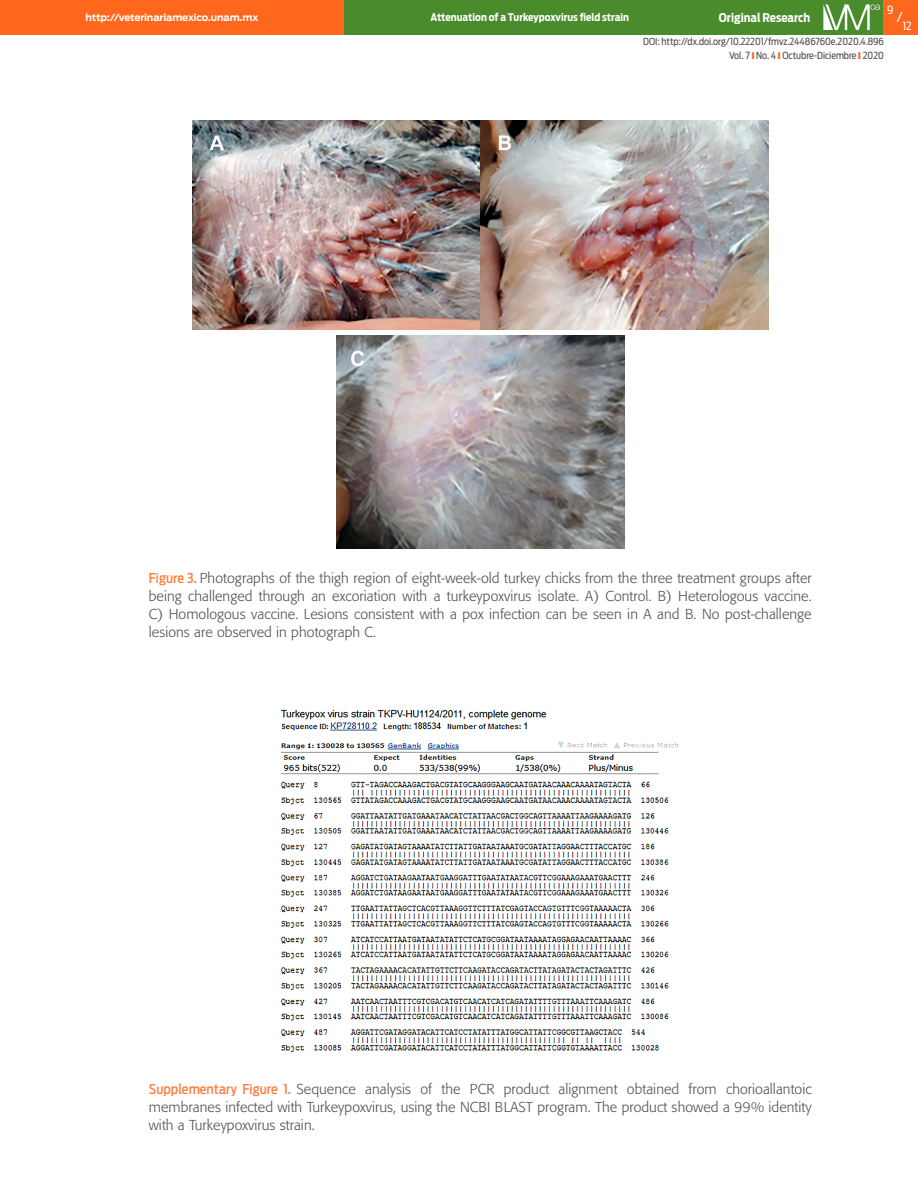
<style>
.page{position:relative;width:918px;height:1188px;background:#fff}
.page>*{position:absolute;margin:0;border:0;box-sizing:border-box;transform-origin:0 0}
.t1{font:300 14.25px/18px "Formata";letter-spacing:.005em;color:#504f51;text-align:justify}
.t2{font:13.5px "Antenna Cond";color:#fff}
.t3{font:700 12px "Antenna Cond";color:#fff}
.t4{font:11.25px "Antenna Cond";color:#fff}
.t5{font:700 10.5px "Antenna Cond";color:#fff}
.t6{font:9.75px/13.8px "Antenna Cond";color:#504f51;text-align:right}
.t7{font:700 9.75px "Antenna";letter-spacing:-.01em;color:#fff}
.s1{font-family:"Antenna Cond";font-weight:500;font-size:13.5px;color:#ff7e3e}
</style>
<div class="page">
<div style="left:344px;top:0;width:543px;height:34px;background:#4a8b2c"></div>
<svg style="left:823px;top:4px;width:57px;height:26px"></svg>
<div style="left:884px;top:0;width:34px;height:34px;background:#ff671d"></div>
<div style="left:0;top:0;width:344px;height:34px;background:#ff671d"></div>
<img style="left:192px;top:120px;width:576px;height:210px">
<img style="left:337px;top:336px;width:287px;height:212px">
<img style="left:280px;top:709px;width:399px;height:343px">
<p class="t7" style="left:85px;top:12px;width:174px">http://veterinariamexico.unam.mx</p>
<p class="t4" style="left:887px;top:3px;width:8px">9</p>
<p class="t2" style="left:897px;top:9px;width:7px">/</p>
<p class="t5" style="left:430px;top:11px;width:200px">Attenuation of a Turkeypoxvirus field strain</p>
<p class="t3" style="left:719px;top:10px;width:93px">Original Research</p>
<p class="t6" style="left:643px;top:35px;width:242px">DOI: http://dx.doi.org/10.22201/fmvz.24486760e.2020.4.896<br>Vol. 7 No. 4 Octubre-Diciembre 2020</p>
<p class="t4" style="left:903px;top:19px;width:10px">12</p>
<p class="t1" style="left:149px;top:570px;width:664px"><span class="s1">Figure 3.</span> Photographs of the thigh region of eight-week-old turkey chicks from the three treatment groups after being challenged through an excoriation with a turkeypoxvirus isolate. A) Control. B) Heterologous vaccine.<br>C) Homologous vaccine. Lesions consistent with a pox infection can be seen in A and B. No post-challenge lesions are observed in photograph C.</p>
<p class="t1" style="left:149px;top:1081px;width:664px"><span class="s1">Supplementary Figure 1.</span> Sequence analysis of the PCR product alignment obtained from chorioallantoic membranes infected with Turkeypoxvirus, using the NCBI BLAST program. The product showed a 99% identity with a Turkeypoxvirus strain.</p>
</div>
